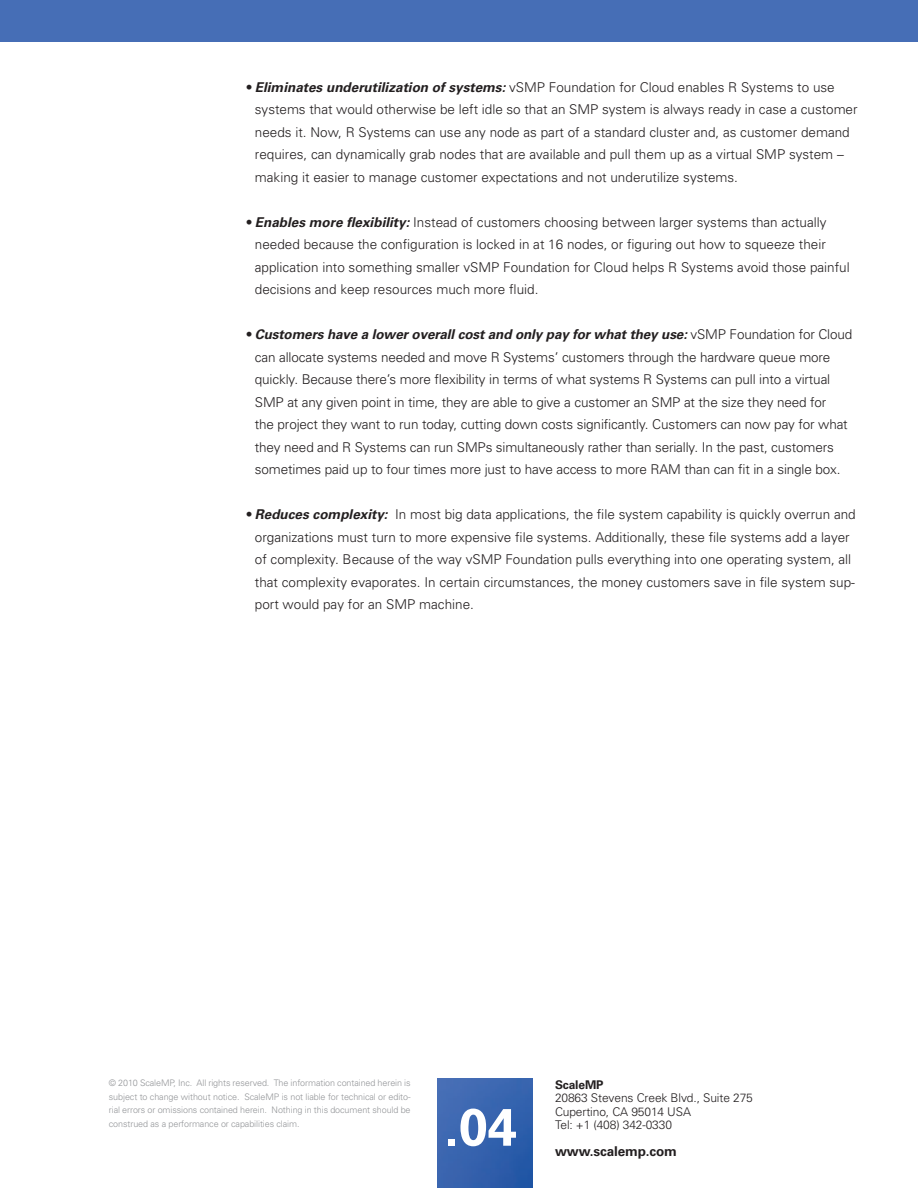
<style>
.page{position:relative;width:918px;height:1188px;background:#fff}
.page>*{position:absolute;margin:0;border:0;box-sizing:border-box;transform-origin:0 0}
.t1{font:700 52.5px "Univers";color:#fff}
.t2{font:300 13.5px/22.5px "Univers";color:#231f20}
.t3{font:700 13.5px "Univers";letter-spacing:-.01em;color:#231f20}
.t4{font:300 12px "Univers";letter-spacing:-.01em;color:#231f20}
.t5{font:700 12px "Univers";letter-spacing:-.01em;color:#231f20}
.t6{font:300 9px/13.5px "Univers";letter-spacing:-.01em;color:#939598;text-align:justify}
.s1{font-weight:700;font-style:italic}
</style>
<div class="page">
<div style="left:0;top:0;width:918px;height:41px;background:#466eb6"></div>
<img style="left:437px;top:1079px;width:95px;height:109px">
<p class="t2" style="left:255px;top:76px;width:604px;text-indent:-9px">• <span class="s1">Eliminates underutilization of systems:</span> vSMP Foundation for Cloud enables R Systems to use systems that would otherwise be left idle so that an SMP system is always ready in case a customer needs it. Now, R Systems can use any node as part of a standard cluster and, as customer demand requires, can dynamically grab nodes that are available and pull them up as a virtual SMP system – making it easier to manage customer expectations and not underutilize systems.</p>
<p class="t2" style="left:246px;top:211px;width:582px;text-align:right">• <span class="s1">Enables more flexibility:</span> Instead of customers choosing between larger systems than actually needed because the configuration is locked in at 16 nodes, or figuring out how to squeeze their</p>
<p class="t2" style="left:255px;top:256px;width:596px">application into something smaller vSMP Foundation for Cloud helps R Systems avoid those painful decisions and keep resources much more fluid.</p>
<p class="t2" style="left:255px;top:323px;width:599px;text-indent:-9px">• <span class="s1">Customers have a lower overall cost and only pay for what they use:</span> vSMP Foundation for Cloud can allocate systems needed and move R Systems’ customers through the hardware queue more quickly. Because there’s more flexibility in terms of what systems R Systems can pull into a virtual SMP at any given point in time, they are able to give a customer an SMP at the size they need for<br>the project they want to run today, cutting down costs significantly. Customers can now pay for what they need and R Systems can run SMPs simultaneously rather than serially. In the past, customers sometimes paid up to four times more just to have access to more RAM than can fit in a single box.</p>
<p class="t2" style="left:255px;top:503px;width:602px;text-indent:-9px">• <span class="s1">Reduces complexity:</span> In most big data applications, the file system capability is quickly overrun and organizations must turn to more expensive file systems. Additionally, these file systems add a layer of complexity. Because of the way vSMP Foundation pulls everything into one operating system, all that complexity evaporates. In certain circumstances, the money customers save in file system sup&shy;port would pay for an SMP machine.</p>
<p class="t6" style="left:109px;top:1076px;width:303px">© 2010 ScaleMP, Inc. All rights reserved. The information contained herein is subject to change without notice. ScaleMP is not liable for technical or edito&shy;rial errors or omissions contained herein. Nothing in this document should be construed as a performance or capabilities claim.</p>
<p class="t1" style="left:444px;top:1096px;width:74px">.04</p>
<p class="t5" style="left:555px;top:1077px;width:50px">ScaleMP</p>
<p class="t4" style="left:555px;top:1091px;width:199px">20863 Stevens Creek Blvd., Suite 275</p>
<p class="t4" style="left:555px;top:1104px;width:138px">Cupertino, CA 95014 USA</p>
<p class="t4" style="left:555px;top:1118px;width:119px">Tel: +1 (408) 342-0330</p>
<p class="t3" style="left:555px;top:1143px;width:123px">www.scalemp.com</p>
</div>
